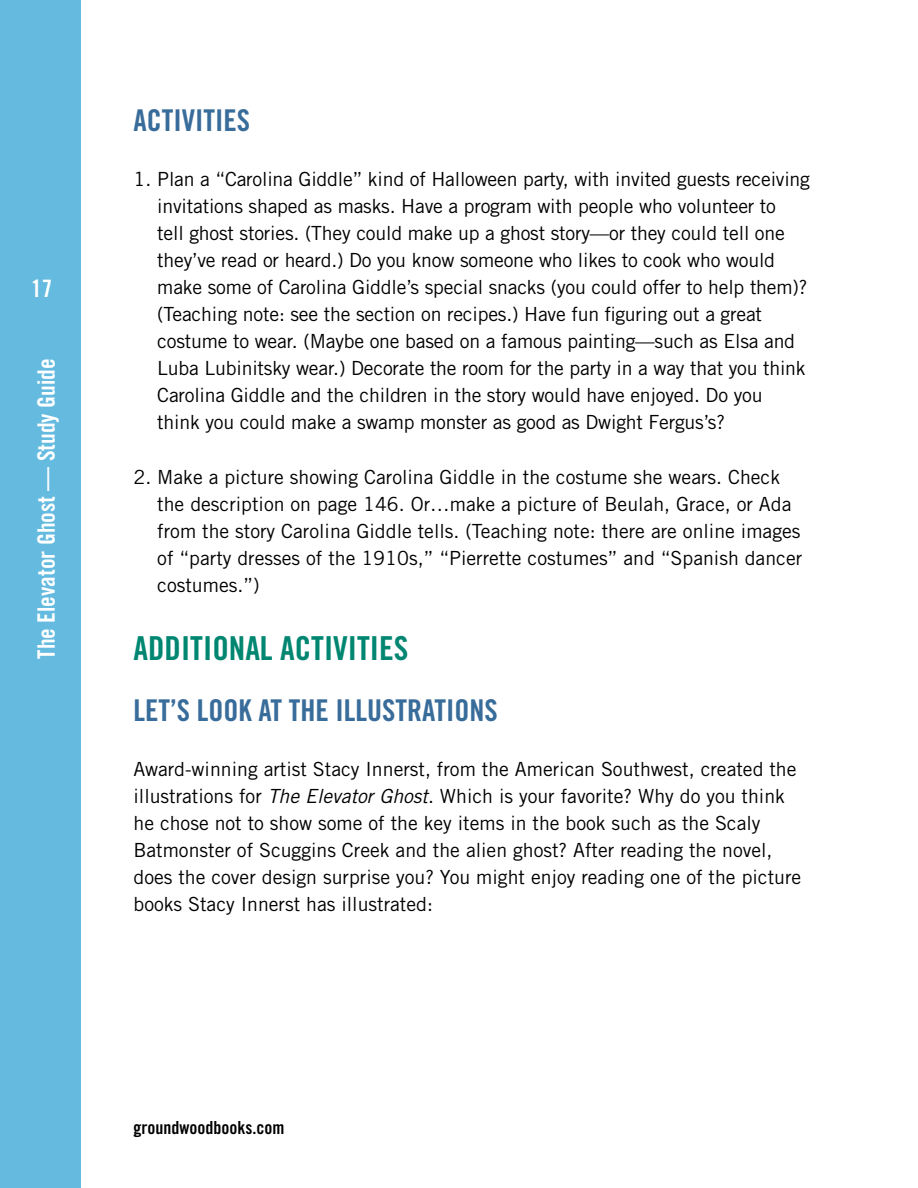
<style>
.page{position:relative;width:918px;height:1188px;background:#fff}
.page>*{position:absolute;margin:0;border:0;box-sizing:border-box;transform-origin:0 0}
.A-head{font:33px "Trade Gothic Bold Cond Twenty";color:#008671}
.B-head_no_space_befo{font:30px "Trade Gothic Bold Cond Twenty";color:#386c9a}
.B-head{font:30px "Trade Gothic Bold Cond Twenty";color:#386c9a}
.t1{font:24px "Trade Gothic Bold Cond Twenty";color:#fff}
.Para{font:19.5px/27px "Trade Gothic";letter-spacing:-.01em;color:#000}
.t2{font:18px "Trade Gothic Bold Cond Twenty";color:#000}
.s1{font-style:italic}
</style>
<div class="page">
<div style="left:0;top:0;width:81px;height:1188px;background:#65bbdf"></div>
<p class="t1" style="left:31px;top:274px;width:23px">17</p>
<p class="t1" style="left:32px;top:659px;width:301px;rotate:-90deg">The Elevator Ghost — Study Guide</p>
<p class="B-head" style="left:133px;top:102px;width:118px">ACTIVITIES</p>
<p class="Para" style="left:157px;top:165px;width:654px;text-indent:-24px">1. Plan a “Carolina Giddle” kind of Halloween party, with invited guests receiving invitations shaped as masks. Have a program with people who volunteer to<br>tell ghost stories. (They could make up a ghost story—or they could tell one they’ve read or heard.) Do you know someone who likes to cook who would make some of Carolina Giddle’s special snacks (you could offer to help them)? (Teaching note: see the section on recipes.) Have fun figuring out a great costume to wear. (Maybe one based on a famous painting—such as Elsa and Luba Lubinitsky wear.) Decorate the room for the party in a way that you think Carolina Giddle and the children in the story would have enjoyed. Do you think you could make a swamp monster as good as Dwight Fergus’s?</p>
<p class="Para" style="left:157px;top:463px;width:646px;text-indent:-24px">2. Make a picture showing Carolina Giddle in the costume she wears. Check the description on page 146. Or…make a picture of Beulah, Grace, or Ada from the story Carolina Giddle tells. (Teaching note: there are online images of “party dresses of the 1910s,” “Pierrette costumes” and “Spanish dancer costumes.”)</p>
<p class="A-head" style="left:133px;top:629px;width:276px">ADDITIONAL ACTIVITIES</p>
<p class="B-head_no_space_befo" style="left:133px;top:692px;width:366px">LET’S LOOK AT THE ILLUSTRATIONS</p>
<p class="Para" style="left:133px;top:756px;width:669px">Award-winning artist Stacy Innerst, from the American Southwest, created the illustrations for <span class="s1">The Elevator Ghost</span>. Which is your favorite? Why do you think he chose not to show some of the key items in the book such as the Scaly Batmonster of Scuggins Creek and the alien ghost? After reading the novel, does the cover design surprise you? You might enjoy reading one of the picture books Stacy Innerst has illustrated:</p>
<p class="t2" style="left:133px;top:1117px;width:152px">groundwoodbooks.com</p>
</div>
